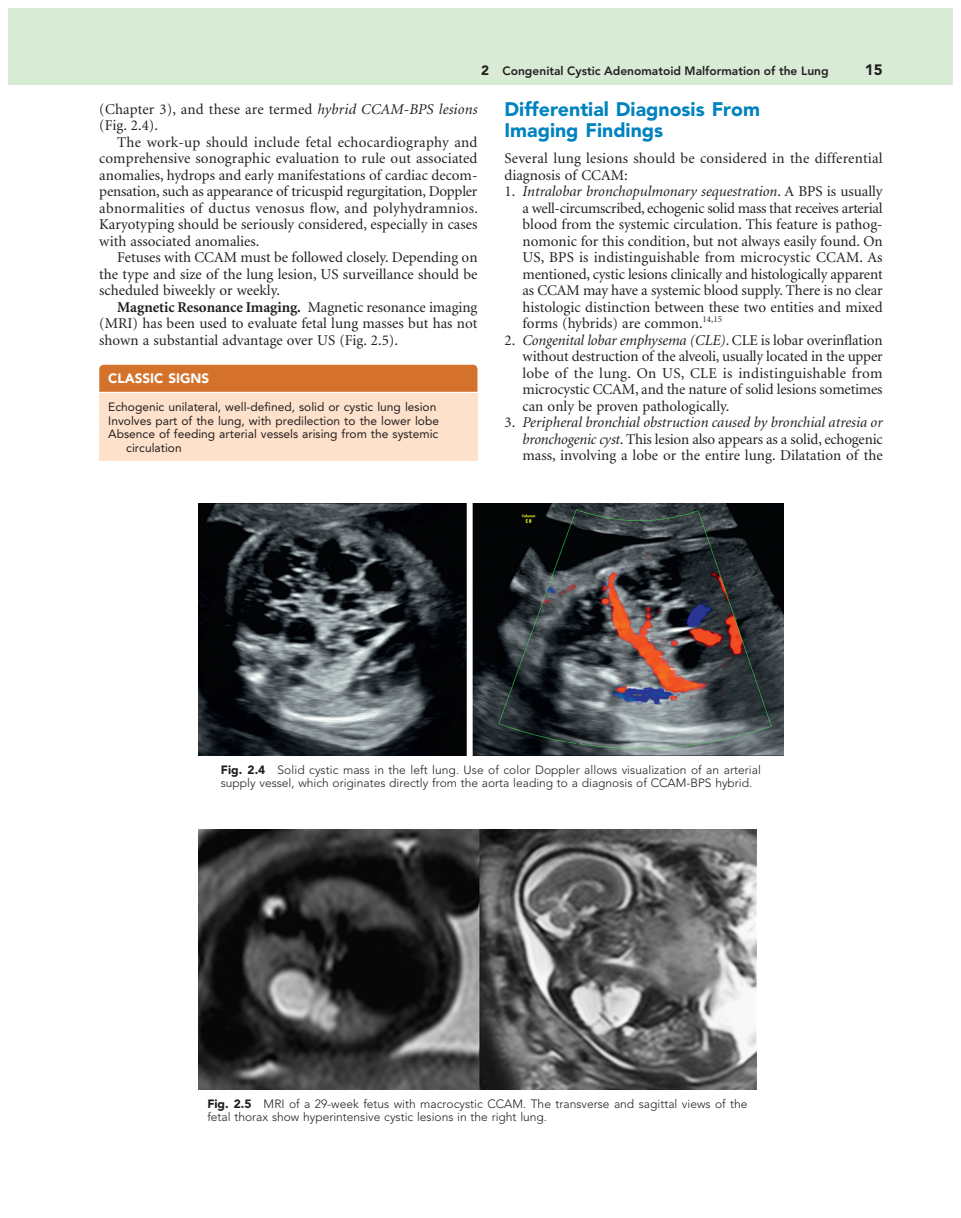
<style>
.page{position:relative;width:961px;height:1218px;background:#fff}
.page>*{position:absolute;margin:0;border:0;box-sizing:border-box;transform-origin:0 0}
.t1{font:900 19.5px/21px "Avenir";color:#0083bf}
.t2{font:15px/16.5px "Minion";color:#231f20;text-align:justify}
.t3{font:900 15px "Avenir";color:#231f20}
.t4{font:900 13.5px "Avenir";color:#fff}
.t5{font:300 12px/13.5px "Avenir";color:#231f20}
.t6{font:12px "Avenir";color:#231f20}
.t7{font:800 12px "Avenir";color:#231f20}
.s1{font-weight:900;font-size:13.5px}
.s2{font-style:italic}
.s3{font-weight:700}
.s4{font-weight:900}
</style>
<div class="page">
<div style="left:21px;top:8px;width:932px;height:76px;background:#d8ebd4"></div>
<div style="left:8px;top:8px;width:13px;height:76px;background:#d8ebd4"></div>
<img style="left:198px;top:503px;width:585px;height:252px">
<img style="left:198px;top:829px;width:558px;height:260px">
<div style="left:99px;top:364px;width:378px;height:27px;background:#d4712a"></div>
<div style="left:99px;top:393px;width:378px;height:68px;background:#fee1cb"></div>
<p class="t7" style="left:481px;top:66px;width:349px"><span class="s1">2</span> Congenital Cystic Adenomatoid Malformation of the Lung</p>
<p class="t3" style="left:864px;top:64px;width:19px">15</p>
<h1 class="t1" style="left:504px;top:100px;width:257px">Differential Diagnosis From<br>Imaging Findings</h1>
<p class="t2" style="left:504px;top:151px;width:379px">Several lung lesions should be considered in the differential diagnosis of CCAM:</p>
<p class="t2" style="left:522px;top:184px;width:362px;text-indent:-18px">1. <span class="s2">Intralobar bronchopulmonary sequestration</span> . A BPS is usually a well-circumscribed, echogenic solid mass that receives arterial blood from the systemic circulation. This feature is pathog&shy;nomonic for this condition, but not always easily found. On US, BPS is indistinguishable from microcystic CCAM. As mentioned, cystic lesions clinically and histologically apparent as CCAM may have a systemic blood supply. There is no clear histologic distinction between these two entities and mixed forms (hybrids) are common. <sup>14,15</sup></p>
<p class="t2" style="left:522px;top:333px;width:362px;text-indent:-18px">2. <span class="s2">Congenital lobar emphysema (CLE)</span> . CLE is lobar overinflation without destruction of the alveoli, usually located in the upper lobe of the lung. On US, CLE is indistinguishable from microcystic CCAM, and the nature of solid lesions sometimes can only be proven pathologically.</p>
<p class="t2" style="left:522px;top:415px;width:362px;text-indent:-18px">3. <span class="s2">Peripheral bronchial obstruction caused by bronchial atresia or bronchogenic cyst</span> . This lesion also appears as a solid, echogenic mass, involving a lobe or the entire lung. Dilatation of the</p>
<p class="t2" style="left:99px;top:102px;width:379px">( Chapter 3 ), and these are termed <span class="s2">hybrid CCAM-BPS lesions </span>( Fig. 2.4 ).</p>
<p class="t2" style="left:99px;top:135px;width:380px;text-indent:18px">The work-up should include fetal echocardiography and comprehensive sonographic evaluation to rule out associated anomalies, hydrops and early manifestations of cardiac decom&shy;pensation, such as appearance of tricuspid regurgitation, Doppler abnormalities of ductus venosus flow, and polyhydramnios.<br>Karyotyping should be seriously considered, especially in cases with associated anomalies.</p>
<p class="t2" style="left:99px;top:250px;width:380px;text-indent:18px">Fetuses with CCAM must be followed closely. Depending on the type and size of the lung lesion, US surveillance should be scheduled biweekly or weekly.</p>
<p class="t2" style="left:99px;top:300px;width:380px;text-indent:18px"><span class="s3">Magnetic Resonance Imaging.</span> Magnetic resonance imaging (MRI) has been used to evaluate fetal lung masses but has not shown a substantial advantage over US ( Fig. 2.5 ).</p>
<p class="t4" style="left:108px;top:373px;width:103px">CLASSIC SIGNS</p>
<p class="t6" style="left:108px;top:402px;width:329px">Echogenic unilateral, well-defined, solid or cystic lung lesion</p>
<p class="t6" style="left:108px;top:416px;width:332px">Involves part of the lung, with predilection to the lower lobe</p>
<p class="t6" style="left:108px;top:429px;width:331px">Absence of feeding arterial vessels arising from the systemic</p>
<p class="t6" style="left:126px;top:443px;width:57px">circulation</p>
<p class="t5" style="left:221px;top:763px;width:541px"><span class="s4">Fig. 2.4</span> Solid cystic mass in the left lung. Use of color Doppler allows visualization of an arterial supply vessel, which originates directly from the aorta leading to a diagnosis of CCAM-BPS hybrid.</p>
<p class="t5" style="left:207px;top:1097px;width:541px"><span class="s4">Fig. 2.5</span> MRI of a 29-week fetus with macrocystic CCAM. The transverse and sagittal views of the fetal thorax show hyperintensive cystic lesions in the right lung.</p>
</div>
